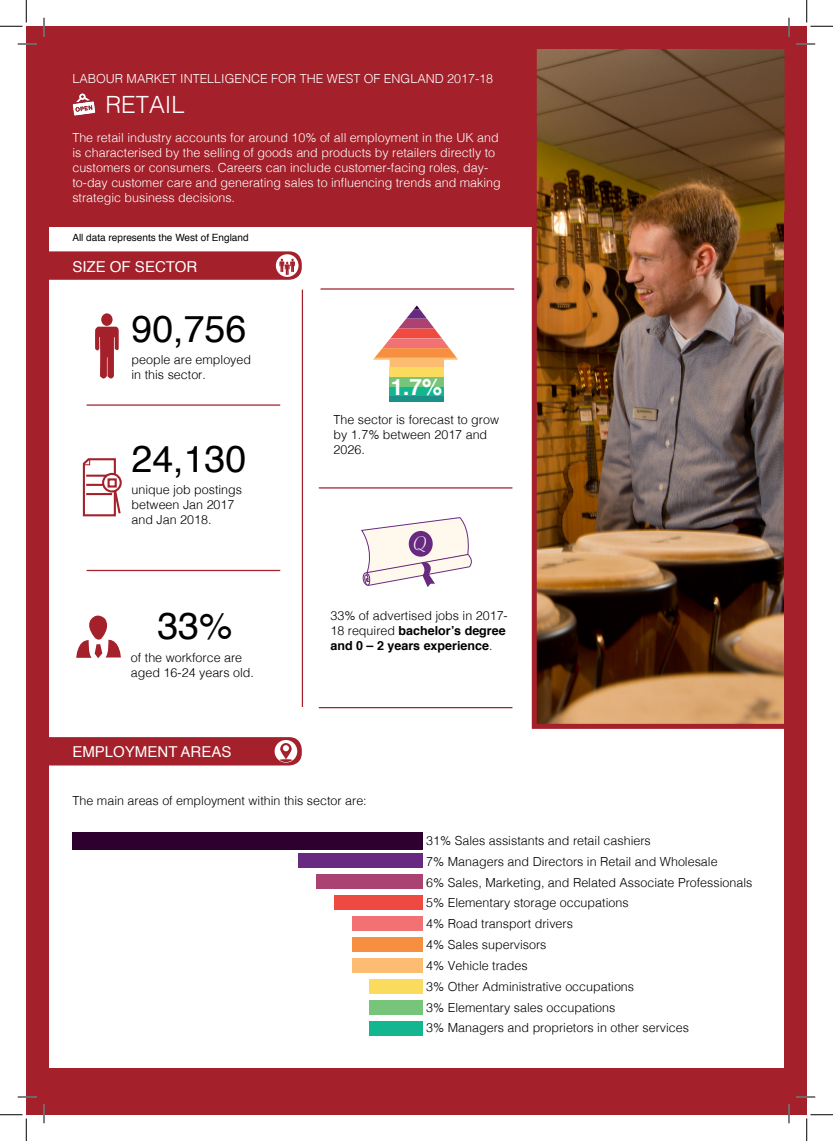
<style>
.page{position:relative;width:833px;height:1141px;background:#fff}
.page>*{position:absolute;margin:0;border:0;box-sizing:border-box;transform-origin:0 0}
.t1{font:37.5px "Helvetica";color:#000}
.t2{font:300 23.75px "Helvetica";color:#fff}
.t3{font:700 22.5px "Helvetica";color:#fff}
.t4{font:21.25px "Savoye Let Plain";color:#fbfbfa}
.t5{font:15px "Helvetica";color:#fff}
.t6{font:300 12.5px/15px "Helvetica";color:#000}
.t7{font:300 12.5px/15px "Helvetica";color:#fff}
.t8{font:300 12.5px/15px "Helvetica";color:#000001}
.t9{font:10px "Helvetica";color:#000}
.s1{font-weight:700}
</style>
<div class="page">
<div style="left:26px;top:26px;width:780px;height:200px;background:#a4202a"></div>
<div style="left:72px;top:832px;width:350px;height:17px;background:#2d002f"></div>
<div style="left:298px;top:853px;width:124px;height:14px;background:#682980"></div>
<div style="left:316px;top:874px;width:106px;height:14px;background:#aa4272"></div>
<div style="left:334px;top:895px;width:88px;height:14px;background:#ef4a41"></div>
<div style="left:351px;top:916px;width:71px;height:14px;background:#f27274"></div>
<div style="left:351px;top:937px;width:71px;height:14px;background:#f68f40"></div>
<div style="left:351px;top:958px;width:71px;height:14px;background:#fcbd72"></div>
<div style="left:369px;top:979px;width:53px;height:14px;background:#fadb5e"></div>
<div style="left:369px;top:1000px;width:53px;height:14px;background:#77c47b"></div>
<div style="left:369px;top:1020px;width:53px;height:15px;background:#13b68f"></div>
<svg style="left:373px;top:305px;width:85px;height:62px"></svg>
<hr style="left:374px;top:358px;width:82px;height:1px;background:#fcbd72">
<div style="left:389px;top:368px;width:55px;height:9px;background:#fadb5e"></div>
<hr style="left:389px;top:367px;width:55px;height:1px;background:#fadb5e">
<div style="left:389px;top:377px;width:55px;height:10px;background:#77c47b"></div>
<div style="left:389px;top:387px;width:55px;height:10px;background:#13b68f"></div>
<hr style="left:389px;top:397px;width:55px;height:4px;background:#1a9089">
<img style="left:537px;top:50px;width:246px;height:672px">
<div style="left:531px;top:44px;width:258px;height:684px;border:5px solid #a4202a"></div>
<svg style="left:361px;top:517px;width:111px;height:70px"></svg>
<div style="left:408px;top:531px;width:24px;height:25px;background:#682a80;border-radius:50%"></div>
<hr style="left:86px;top:570px;width:194px;height:1px;background:#a4202a">
<hr style="left:86px;top:404px;width:194px;height:1px;background:#a4202a">
<hr style="left:301px;top:289px;width:2px;height:418px;background:#a4202a">
<hr style="left:318px;top:487px;width:194px;height:1px;background:#a4202a">
<div style="left:101px;top:313px;width:11px;height:13px;background:#a4202a;border-radius:50%"></div>
<svg style="left:95px;top:326px;width:24px;height:53px"></svg>
<svg style="left:82px;top:458px;width:40px;height:59px"></svg>
<svg style="left:76px;top:615px;width:45px;height:43px"></svg>
<svg style="left:49px;top:251px;width:252px;height:29px;background:#a92e38"></svg>
<svg style="left:49px;top:737px;width:252px;height:28px;background:#a82b34"></svg>
<div style="left:44px;top:1068px;width:744px;height:46px;background:#a4202a"></div>
<div style="left:26px;top:225px;width:23px;height:889px;background:#a4202a"></div>
<div style="left:783px;top:212px;width:23px;height:902px;background:#a4202a"></div>
<hr style="left:318px;top:707px;width:194px;height:1px;background:#a4202a">
<hr style="left:320px;top:288px;width:194px;height:1px;background:#a4202a">
<img style="left:72px;top:93px;width:24px;height:23px">
<svg style="left:18px;top:43px;width:18px;height:2px"></svg>
<svg style="left:796px;top:43px;width:18px;height:2px"></svg>
<svg style="left:18px;top:1096px;width:18px;height:1px"></svg>
<svg style="left:796px;top:1096px;width:18px;height:1px"></svg>
<svg style="left:43px;top:18px;width:2px;height:18px"></svg>
<svg style="left:43px;top:1104px;width:2px;height:19px"></svg>
<svg style="left:788px;top:18px;width:1px;height:18px"></svg>
<svg style="left:787px;top:1104px;width:2px;height:19px"></svg>
<svg style="left:0;top:0;width:27px;height:27px"></svg>
<svg style="left:0;top:1114px;width:27px;height:26px"></svg>
<svg style="left:806px;top:0;width:26px;height:27px"></svg>
<svg style="left:806px;top:1114px;width:26px;height:26px"></svg>
<p class="t7" style="left:72px;top:70px;width:422px">LABOUR MARKET INTELLIGENCE FOR THE WEST OF ENGLAND 2017-18</p>
<p class="t2" style="left:105px;top:84px;width:81px">RETAIL</p>
<p class="t7" style="left:72px;top:129px;width:429px">The retail industry accounts for around 10% of all employment in the UK and is characterised by the selling of goods and products by retailers directly to customers or consumers. Careers can include customer-facing roles, day&shy;to-day customer care and generating sales to influencing trends and making strategic business decisions.</p>
<p class="t9" style="left:72px;top:229px;width:178px">All data represents the West of England</p>
<p class="t5" style="left:72px;top:255px;width:126px">SIZE OF SECTOR</p>
<p class="t1" style="left:131px;top:299px;width:116px">90,756</p>
<p class="t6" style="left:131px;top:351px;width:121px">people are employed</p>
<p class="t6" style="left:131px;top:366px;width:76px">in this sector.</p>
<p class="t1" style="left:131px;top:429px;width:116px">24,130</p>
<p class="t6" style="left:131px;top:481px;width:112px">unique job postings</p>
<p class="t6" style="left:131px;top:496px;width:104px">between Jan 2017</p>
<p class="t6" style="left:131px;top:511px;width:81px">and Jan 2018.</p>
<p class="t1" style="left:157px;top:597px;width:77px">33%</p>
<p class="t6" style="left:131px;top:648px;width:113px">of the workforce are</p>
<p class="t6" style="left:131px;top:663px;width:124px">aged 16-24 years old.</p>
<p class="t5" style="left:72px;top:740px;width:160px">EMPLOYMENT AREAS</p>
<p class="t3" style="left:390px;top:369px;width:53px">1.7%</p>
<p class="t6" style="left:333px;top:411px;width:167px">The sector is forecast to grow by 1.7% between 2017 and<br>2026.</p>
<h3 class="t4" style="left:413px;top:529px;width:14px">Q</h3>
<p class="t8" style="left:330px;top:607px;width:179px">33% of advertised jobs in 2017-<br>18 required <span class="s1">bachelor’s degree and 0 – 2 years experience</span>.</p>
<p class="t6" style="left:73px;top:792px;width:295px">The main areas of employment within this sector are:</p>
<p class="t6" style="left:426px;top:831px;width:226px">31% Sales assistants and retail cashiers</p>
<p class="t6" style="left:426px;top:852px;width:293px">7% Managers and Directors in Retail and Wholesale</p>
<p class="t6" style="left:426px;top:873px;width:327px">6% Sales, Marketing, and Related Associate Professionals</p>
<p class="t6" style="left:426px;top:894px;width:204px">5% Elementary storage occupations</p>
<p class="t6" style="left:426px;top:915px;width:148px">4% Road transport drivers</p>
<p class="t6" style="left:426px;top:936px;width:122px">4% Sales supervisors</p>
<p class="t6" style="left:426px;top:956px;width:103px">4% Vehicle trades</p>
<p class="t6" style="left:426px;top:977px;width:209px">3% Other Administrative occupations</p>
<p class="t6" style="left:426px;top:998px;width:190px">3% Elementary sales occupations</p>
<p class="t6" style="left:426px;top:1019px;width:264px">3% Managers and proprietors in other services</p>
</div>
